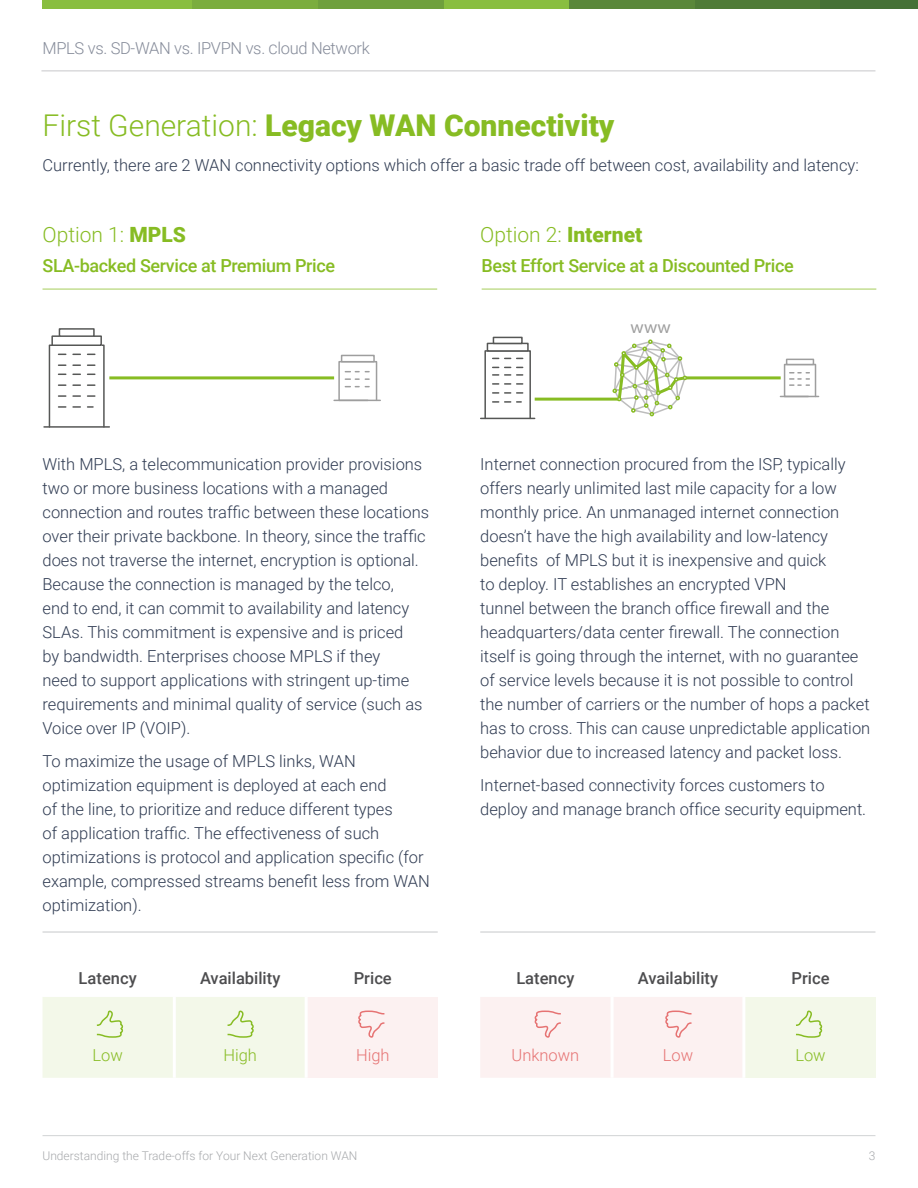
<style>
.page{position:relative;width:918px;height:1188px;background:#fff}
.page>*{position:absolute;margin:0;border:0;box-sizing:border-box;transform-origin:0 0}
.t1{font:900 30px "Roboto";color:#87bc23}
.t2{font:300 21px "Roboto";color:#87bc23}
.t3{font:500 18px "Roboto";letter-spacing:-.02em;color:#87bc23}
.t4{font:18px "Myriad Hebrew";color:#9e9e9e}
.t5{font:300 16.5px/24px "Roboto";color:#2f3b52}
.t6{font:500 16.5px "Roboto";color:#4d4d4f}
.t7{font:300 16.5px "Roboto";letter-spacing:-.02em;color:#858b99}
.t8{font:300 16.5px "Roboto";color:#e67373}
.t9{font:300 16.5px "Roboto";color:#87bc23}
.t10{font:300 12px "Roboto";color:#a7a9ac}
.s1{font-weight:300}
.s2{font-weight:900}
</style>
<div class="page">
<hr style="left:43px;top:1135px;width:832px;height:1px;background:#d1d3d4">
<div style="left:43px;top:0;width:875px;height:8px;background:#89be40"></div>
<div style="left:192px;top:0;width:126px;height:8px;background:#7bad3e"></div>
<div style="left:318px;top:0;width:126px;height:8px;background:#6fa03d"></div>
<div style="left:569px;top:0;width:126px;height:8px;background:#5a873a"></div>
<div style="left:695px;top:0;width:126px;height:8px;background:#4f7b37"></div>
<div style="left:821px;top:0;width:97px;height:8px;background:#457136"></div>
<hr style="left:41px;top:71px;width:834px;height:1px;background:#c7c8ca">
<div style="left:49px;top:344px;width:56px;height:84px;background:#fff;border:2px solid #565756"></div>
<hr style="left:44px;top:426px;width:65px;height:2px;background:#565756">
<div style="left:51px;top:335px;width:51px;height:11px;border:2px solid #565756"></div>
<div style="left:59px;top:328px;width:36px;height:9px;border:2px solid #565756"></div>
<svg style="left:59px;top:364px;width:7px;height:2px"></svg>
<svg style="left:73px;top:364px;width:7px;height:2px"></svg>
<svg style="left:88px;top:364px;width:7px;height:2px"></svg>
<svg style="left:59px;top:384px;width:7px;height:2px"></svg>
<svg style="left:73px;top:384px;width:7px;height:2px"></svg>
<svg style="left:88px;top:384px;width:7px;height:2px"></svg>
<svg style="left:59px;top:395px;width:7px;height:2px"></svg>
<svg style="left:73px;top:395px;width:7px;height:2px"></svg>
<svg style="left:88px;top:395px;width:7px;height:2px"></svg>
<svg style="left:59px;top:406px;width:7px;height:2px"></svg>
<svg style="left:73px;top:406px;width:7px;height:2px"></svg>
<hr style="left:334px;top:400px;width:46px;height:1px;background:#9e9e9e">
<div style="left:341px;top:355px;width:34px;height:7px;border:2px solid #9e9e9e"></div>
<svg style="left:338px;top:360px;width:40px;height:42px"></svg>
<hr style="left:109px;top:376px;width:225px;height:3px;background:#87bc23">
<div style="left:484px;top:350px;width:47px;height:69px;background:#fff;border:2px solid #565756"></div>
<hr style="left:481px;top:418px;width:54px;height:1px;background:#565756">
<div style="left:487px;top:343px;width:42px;height:9px;border:2px solid #565756"></div>
<div style="left:493px;top:337px;width:30px;height:7px;border:2px solid #565756"></div>
<svg style="left:493px;top:374px;width:6px;height:2px"></svg>
<svg style="left:505px;top:374px;width:6px;height:2px"></svg>
<svg style="left:517px;top:374px;width:6px;height:2px"></svg>
<svg style="left:493px;top:383px;width:6px;height:2px"></svg>
<svg style="left:505px;top:383px;width:6px;height:2px"></svg>
<svg style="left:517px;top:383px;width:6px;height:2px"></svg>
<svg style="left:493px;top:392px;width:6px;height:2px"></svg>
<svg style="left:505px;top:392px;width:6px;height:2px"></svg>
<svg style="left:517px;top:392px;width:6px;height:2px"></svg>
<svg style="left:493px;top:401px;width:6px;height:2px"></svg>
<svg style="left:505px;top:401px;width:6px;height:2px"></svg>
<hr style="left:780px;top:396px;width:39px;height:1px;background:#9e9e9e">
<div style="left:786px;top:359px;width:28px;height:6px;border:2px solid #9e9e9e"></div>
<svg style="left:783px;top:363px;width:34px;height:35px"></svg>
<hr style="left:535px;top:398px;width:84px;height:3px;background:#87bc23">
<hr style="left:685px;top:376px;width:96px;height:3px;background:#87bc23">
<svg style="left:612px;top:339px;width:76px;height:78px"></svg>
<hr style="left:43px;top:289px;width:394px;height:1px;background:#a5cd5a">
<hr style="left:482px;top:289px;width:394px;height:1px;background:#a5cd5a">
<svg style="left:43px;top:997px;width:395px;height:81px"></svg>
<svg style="left:480px;top:997px;width:396px;height:81px"></svg>
<hr style="left:43px;top:932px;width:395px;height:1px;background:#c7c8ca">
<hr style="left:480px;top:932px;width:395px;height:1px;background:#c7c8ca">
<p class="t7" style="left:43px;top:37px;width:329px">MPLS vs. SD-WAN vs. IPVPN vs. Cloud Network</p>
<h1 class="t1" style="left:43px;top:104px;width:573px"><span class="s1">First Generation:</span> Legacy WAN Connectivity</h1>
<p class="t5" style="left:43px;top:153px;width:818px">Currently, there are 2 WAN connectivity options which offer a basic trade off between cost, availability and latency:</p>
<p class="t2" style="left:43px;top:220px;width:145px">Option 1: <span class="s2">MPLS</span></p>
<p class="t2" style="left:480px;top:220px;width:164px">Option 2: <span class="s2">Internet</span></p>
<p class="t3" style="left:43px;top:253px;width:294px">SLA-backed Service at Premium Price</p>
<p class="t3" style="left:482px;top:253px;width:314px">Best Effort Service at a Discounted Price</p>
<p class="t4" style="left:631px;top:317px;width:42px">www</p>
<p class="t5" style="left:43px;top:452px;width:388px">With MPLS a, telecommunication provider provisions two or more business locations with a managed connection and routes traffic between these locations over their private backbone In. theory, since the traffic does not traverse the internet, encryption is optional.<br>Because the connection is managed by the telco,<br>end to end it, can commit to availability and latency SLAs. This commitment is expensive and is priced<br>by bandwidth. Enterprises choose MPLS if they<br>need to support applications with stringent up-time requirements and minimal quality of service (such as Voice over IP (VOIP .(</p>
<p class="t5" style="left:43px;top:748px;width:389px">To maximize the usage of MPLS links, WAN optimization equipment is deployed at each end<br>of the line to, prioritize and reduce different types<br>of application traffic. The effectiveness of such optimizations is protocol and application specific (for example, compressed streams benefit less from WAN optimization .(</p>
<p class="t5" style="left:480px;top:452px;width:304px">Internet connection procured from the ISP</p>
<p class="t5" style="left:480px;top:476px;width:358px">offers nearly unlimited last mile capacity for a low</p>
<p class="t5" style="left:480px;top:500px;width:361px">monthly price. An unmanaged internet connection</p>
<p class="t5" style="left:480px;top:524px;width:349px">doesnt’ have the high availability and low-latency</p>
<p class="t5" style="left:546px;top:548px;width:282px">of MPLS but isit inexpensive and quick</p>
<p class="t5" style="left:780px;top:452px;width:67px">, typically</p>
<p class="t5" style="left:480px;top:548px;width:392px">benefits<br>to deploy IT. establishes an encrypted VPN<br>tunnel between the branch office firewall and the headquarters/data center firewall. The connection itself is going through the internet, with no guarantee of service levels because isit not possible to control the number of carriers or the number of hops a packet has to cross. This can cause unpredictable application behavior due to increased latency and packet loss.</p>
<p class="t5" style="left:480px;top:773px;width:387px">Internet-based connectivity forces customers to deploy and manage branch office security equipment.</p>
<p class="t6" style="left:79px;top:967px;width:60px">Latency</p>
<p class="t6" style="left:200px;top:967px;width:82px">Availability</p>
<p class="t6" style="left:354px;top:967px;width:40px">Price</p>
<p class="t6" style="left:516px;top:967px;width:60px">Latency</p>
<p class="t6" style="left:638px;top:967px;width:82px">Availability</p>
<p class="t6" style="left:792px;top:967px;width:40px">Price</p>
<p class="t9" style="left:92px;top:1043px;width:32px">Low</p>
<p class="t9" style="left:223px;top:1043px;width:35px">High</p>
<p class="t8" style="left:356px;top:1043px;width:35px">High</p>
<p class="t8" style="left:512px;top:1043px;width:69px">Unknown</p>
<p class="t8" style="left:663px;top:1043px;width:32px">Low</p>
<p class="t9" style="left:795px;top:1043px;width:32px">Low</p>
<p class="t10" style="left:43px;top:1148px;width:316px">Understanding the Trade-offs for Your Next Generation WAN</p>
<p class="t10" style="left:869px;top:1148px;width:8px">3</p>
</div>
